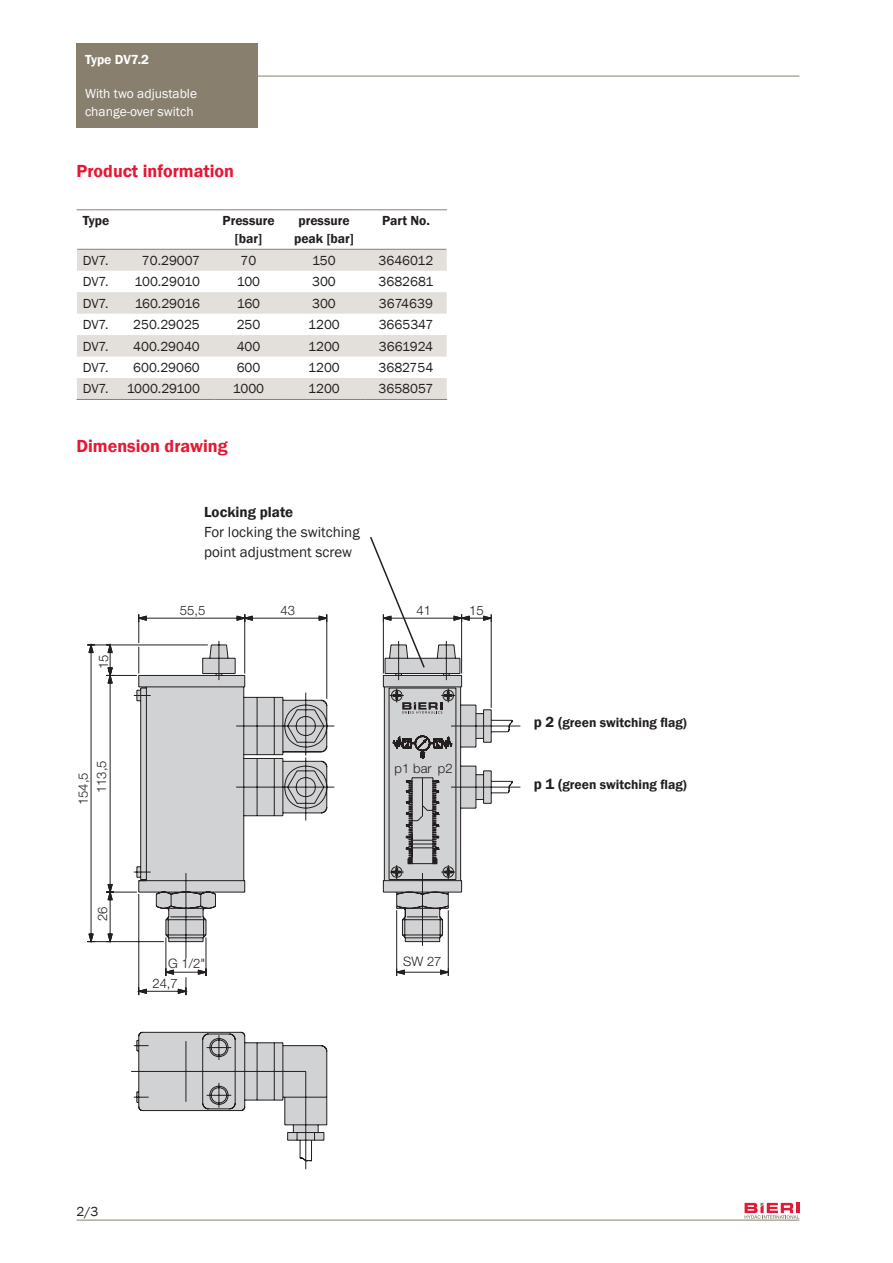
<style>
.page{position:relative;width:893px;height:1263px;background:#fff}
.page>*{position:absolute;margin:0;border:0;box-sizing:border-box;transform-origin:0 0}
._04_Titel_rot{font:600 18px "Franklin Gothic";color:#e51836}
._05_Untertitel{font:600 18px "Franklin Gothic";color:#e51836}
._07_Grundtext{font:15px/20px "Franklin Gothic";color:#231f20}
._05_Untertitel-2{font:600 15px "Franklin Gothic";color:#231f20}
._07_Grundtext-2{font:13.5px "Franklin Gothic";color:#231f20}
._05_Untertitel-3{font:600 13.5px "Franklin Gothic";color:#231f20}
._07_Grundtext-3{font:600 13.5px/18px "Franklin Gothic";color:#231f20;text-align:center}
._13_Untertitel_Kopfz{font:13.5px "Franklin Gothic";color:#fff}
._12_Titel_Kopfzeile{font:600 13.5px "Franklin Gothic";color:#fff}
.t1{font:300 13.05px/18.5px "Helvetica Neue";color:#231f20}
.s1{font-size:15px}
</style>
<div class="page">
<hr style="left:258px;top:76px;width:541px;height:1px;background:#887f6f">
<svg style="left:745px;top:1203px;width:54px;height:16px"></svg>
<hr style="left:77px;top:1220px;width:722px;height:1px;background:#887f6f">
<div style="left:77px;top:76px;width:181px;height:52px;background:#887f6f"></div>
<div style="left:77px;top:43px;width:181px;height:33px;background:#887f6f"></div>
<svg style="left:87px;top:614px;width:248px;height:555px"></svg>
<svg style="left:396px;top:719px;width:117px;height:257px"></svg>
<svg style="left:77px;top:249px;width:370px;height:150px;fill:#e3e0db"></svg>
<hr style="left:77px;top:399px;width:137px;height:1px;background:#887f6f">
<hr style="left:214px;top:399px;width:69px;height:1px;background:#887f6f">
<hr style="left:283px;top:399px;width:82px;height:1px;background:#887f6f">
<hr style="left:365px;top:399px;width:82px;height:1px;background:#887f6f">
<hr style="left:77px;top:209px;width:137px;height:1px;background:#887f6f">
<hr style="left:214px;top:209px;width:69px;height:1px;background:#887f6f">
<hr style="left:283px;top:209px;width:82px;height:1px;background:#887f6f">
<hr style="left:365px;top:209px;width:82px;height:1px;background:#887f6f">
<hr style="left:77px;top:249px;width:137px;height:1px;background:#887f6f">
<hr style="left:214px;top:249px;width:69px;height:1px;background:#887f6f">
<hr style="left:283px;top:249px;width:82px;height:1px;background:#887f6f">
<hr style="left:365px;top:249px;width:81px;height:1px;background:#887f6f">
<svg style="left:370px;top:537px;width:124px;height:405px"></svg>
<p class="_12_Titel_Kopfzeile" style="left:85px;top:51px;width:66px">Type DV7.2</p>
<p class="_13_Untertitel_Kopfz" style="left:85px;top:86px;width:114px">With two adjustable</p>
<p class="_13_Untertitel_Kopfz" style="left:85px;top:104px;width:110px">change-over switch</p>
<p class="_04_Titel_rot" style="left:77px;top:160px;width:159px">Product information</p>
<p class="_07_Grundtext-3" style="left:83px;top:212px;width:28px">Type</p>
<p class="_07_Grundtext-3" style="left:223px;top:212px;width:54px">Pressure [bar]</p>
<p class="_07_Grundtext-3" style="left:294px;top:212px;width:61px">pressure peak [bar]</p>
<p class="_07_Grundtext-3" style="left:382px;top:212px;width:49px">Part No.</p>
<p class="_07_Grundtext-2" style="left:83px;top:252px;width:27px">DV7.</p>
<p class="_07_Grundtext-2" style="left:142px;top:252px;width:60px">70.29007</p>
<p class="_07_Grundtext-2" style="left:241px;top:252px;width:17px">70</p>
<p class="_07_Grundtext-2" style="left:312px;top:252px;width:25px">150</p>
<p class="_07_Grundtext-2" style="left:378px;top:252px;width:56px">3646012</p>
<p class="_07_Grundtext-2" style="left:83px;top:273px;width:27px">DV7.</p>
<p class="_07_Grundtext-2" style="left:135px;top:273px;width:67px">100.29010</p>
<p class="_07_Grundtext-2" style="left:237px;top:273px;width:25px">100</p>
<p class="_07_Grundtext-2" style="left:312px;top:273px;width:25px">300</p>
<p class="_07_Grundtext-2" style="left:379px;top:273px;width:56px">3682681</p>
<p class="_07_Grundtext-2" style="left:83px;top:295px;width:27px">DV7.</p>
<p class="_07_Grundtext-2" style="left:135px;top:295px;width:67px">160.29016</p>
<p class="_07_Grundtext-2" style="left:237px;top:295px;width:25px">160</p>
<p class="_07_Grundtext-2" style="left:312px;top:295px;width:25px">300</p>
<p class="_07_Grundtext-2" style="left:379px;top:295px;width:55px">3674639</p>
<p class="_07_Grundtext-2" style="left:83px;top:316px;width:27px">DV7.</p>
<p class="_07_Grundtext-2" style="left:133px;top:316px;width:68px">250.29025</p>
<p class="_07_Grundtext-2" style="left:237px;top:316px;width:25px">250</p>
<p class="_07_Grundtext-2" style="left:308px;top:316px;width:33px">1200</p>
<p class="_07_Grundtext-2" style="left:379px;top:316px;width:56px">3665347</p>
<p class="_07_Grundtext-2" style="left:83px;top:338px;width:27px">DV7.</p>
<p class="_07_Grundtext-2" style="left:133px;top:338px;width:68px">400.29040</p>
<p class="_07_Grundtext-2" style="left:237px;top:338px;width:25px">400</p>
<p class="_07_Grundtext-2" style="left:308px;top:338px;width:33px">1200</p>
<p class="_07_Grundtext-2" style="left:379px;top:338px;width:56px">3661924</p>
<p class="_07_Grundtext-2" style="left:83px;top:359px;width:27px">DV7.</p>
<p class="_07_Grundtext-2" style="left:133px;top:359px;width:68px">600.29060</p>
<p class="_07_Grundtext-2" style="left:237px;top:359px;width:25px">600</p>
<p class="_07_Grundtext-2" style="left:308px;top:359px;width:33px">1200</p>
<p class="_07_Grundtext-2" style="left:379px;top:359px;width:56px">3682754</p>
<p class="_07_Grundtext-2" style="left:83px;top:381px;width:27px">DV7.</p>
<p class="_07_Grundtext-2" style="left:127px;top:381px;width:75px">1000.29100</p>
<p class="_07_Grundtext-2" style="left:233px;top:381px;width:33px">1000</p>
<p class="_07_Grundtext-2" style="left:308px;top:381px;width:33px">1200</p>
<p class="_07_Grundtext-2" style="left:379px;top:381px;width:56px">3658057</p>
<p class="_05_Untertitel" style="left:77px;top:434px;width:153px">Dimension drawing</p>
<p class="t1" style="left:94px;top:669px;width:16px;rotate:-90deg">15</p>
<p class="t1" style="left:74px;top:793px;width:34px;text-indent:-12px;rotate:-90deg">154,5<br>113,5</p>
<p class="t1" style="left:93px;top:921px;width:16px;rotate:-90deg">26</p>
<p class="_05_Untertitel-2" style="left:204px;top:503px;width:91px">Locking plate</p>
<p class="_07_Grundtext" style="left:204px;top:522px;width:157px">For locking the switching point adjustment screw</p>
<p class="t1" style="left:180px;top:601px;width:27px">55,5</p>
<p class="t1" style="left:280px;top:601px;width:16px">43</p>
<p class="t1" style="left:416px;top:601px;width:16px">41</p>
<p class="t1" style="left:469px;top:601px;width:16px">15</p>
<p class="t1" style="left:395px;top:759px;width:60px">p1 bar p2</p>
<p class="t1" style="left:168px;top:954px;width:39px">G 1/2"</p>
<p class="t1" style="left:152px;top:973px;width:27px">24,7</p>
<p class="t1" style="left:403px;top:952px;width:40px">SW 27</p>
<p class="_05_Untertitel-3" style="left:534px;top:715px;width:155px"><span class="s1">p 2 (</span>green switching flag)</p>
<p class="_05_Untertitel-3" style="left:534px;top:776px;width:155px"><span class="s1">p 1 (</span>green switching flag)</p>
<p class="_07_Grundtext-2" style="left:77px;top:1203px;width:23px">2/3</p>
</div>
